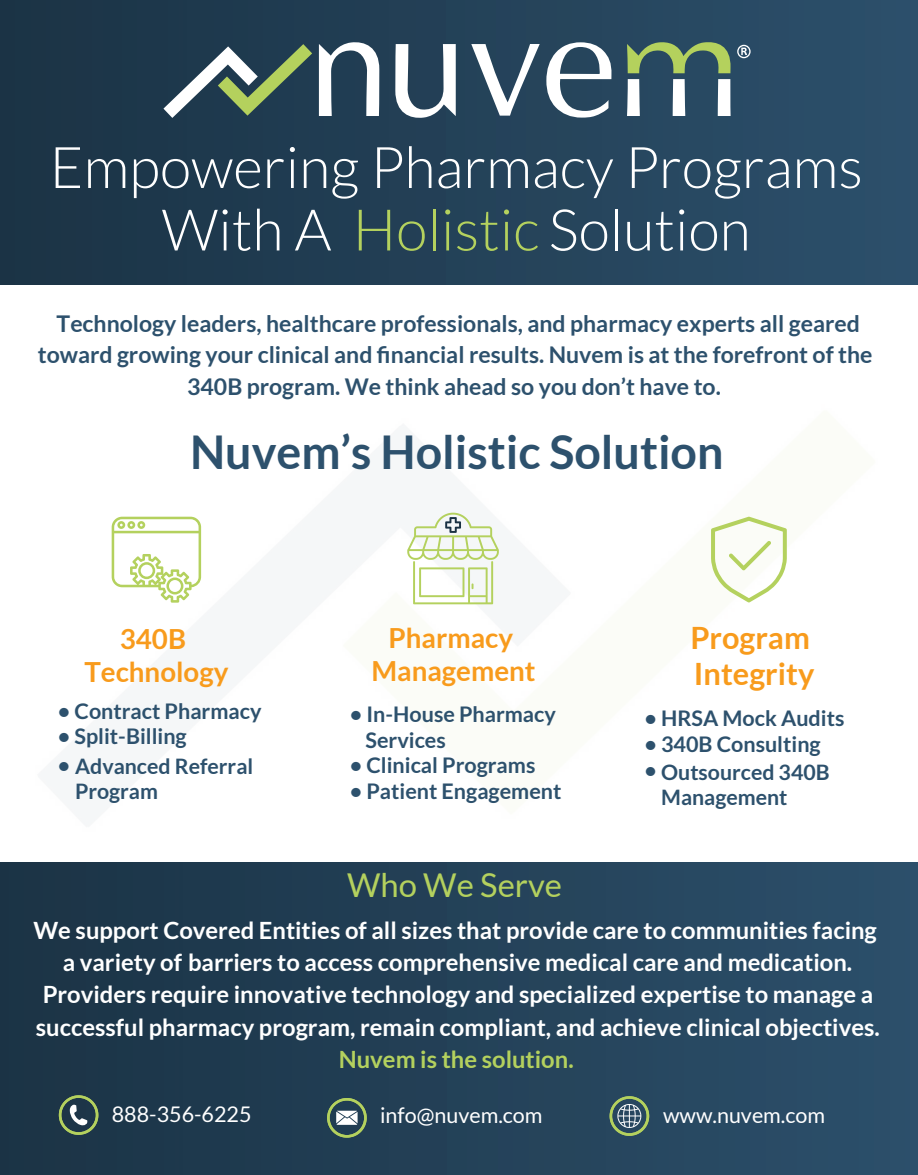
<style>
.page{position:relative;width:918px;height:1175px;background:#fff}
.page>*{position:absolute;margin:0;border:0;box-sizing:border-box;transform-origin:0 0}
.t1{font:300 57.45px/62.4px "Lato";color:#fff;text-align:center}
.t2{font:700 46.5px "Lato";color:#2d516d}
.t3{font:32.85px "Lato";color:#b4d15e}
.t4{font:700 30.75px/35.7px "Lato";color:#f89b1c}
.t5{font:700 27.75px/33.2px "Lato";color:#f89b1c;text-align:center}
.t6{font:700 23.85px/32.4px "Lato";color:#fff;text-align:center}
.t7{font:700 23.85px "Lato";color:#b4d15e}
.t8{font:700 23.1px/31.2px "Lato";color:#2d516d;text-align:center}
.t9{font:700 21.6px/25.3px "Lato";color:#2d516d}
.t10{font:21.6px "Lato";color:#fff}
.t11{font:700 21.3px/25.2px "Lato";color:#2d516d}
.s1{color:#b4d15e}
</style>
<div class="page">
<div style="left:0;top:863px;width:918px;height:311px;background:linear-gradient(to right,#1b3345,#2c4f6b)"></div>
<svg style="left:59px;top:1095px;width:39px;height:39px;background:#51685d"></svg>
<svg style="left:327px;top:1098px;width:40px;height:39px;background:#647c71"></svg>
<svg style="left:610px;top:1096px;width:39px;height:39px;background:#5f7a71"></svg>
<div style="left:0;top:0;width:918px;height:284px;background:linear-gradient(to right,#1a3244,#2c506b)"></div>
<svg style="left:711px;top:516px;width:76px;height:86px"></svg>
<svg style="left:407px;top:512px;width:92px;height:92px"></svg>
<svg style="left:112px;top:516px;width:89px;height:86px"></svg>
<svg style="left:627px;top:79px;width:13px;height:37px"></svg>
<svg style="left:673px;top:79px;width:12px;height:37px"></svg>
<svg style="left:627px;top:42px;width:104px;height:31px;background:#65855f"></svg>
<svg style="left:718px;top:79px;width:13px;height:37px"></svg>
<svg style="left:546px;top:42px;width:66px;height:76px"></svg>
<svg style="left:319px;top:42px;width:60px;height:74px"></svg>
<svg style="left:395px;top:44px;width:61px;height:74px"></svg>
<svg style="left:471px;top:44px;width:69px;height:72px"></svg>
<svg style="left:737px;top:45px;width:14px;height:13px"></svg>
<svg style="left:163px;top:44px;width:149px;height:74px;background:#526a69"></svg>
<h1 class="t1" style="left:50px;top:136px;width:815px">Empowering Pharmacy Programs<br>With A <span class="s1">Holistic</span> Solution</h1>
<p class="t8" style="left:38px;top:308px;width:836px">Technology leaders, healthcare professionals, and pharmacy experts all geared toward growing your clinical and financial results. Nuvem is at the forefront of the<br>340B program. We think ahead so you don’t have to.</p>
<h2 class="t2" style="left:190px;top:425px;width:535px">Nuvem’s Holistic Solution</h2>
<p class="t5" style="left:84px;top:622px;width:146px">340B<br>Technology</p>
<p class="t5" style="left:371px;top:621px;width:166px">Pharmacy<br>Management</p>
<p class="t4" style="left:690px;top:619px;width:126px">Program<br>Integrity</p>
<p class="t9" style="left:58px;top:698px;width:205px">• Contract Pharmacy</p>
<p class="t9" style="left:58px;top:723px;width:130px">• Split-Billing</p>
<p class="t9" style="left:366px;top:701px;width:192px;text-indent:-16px">• In-House Pharmacy<br>Services</p>
<p class="t9" style="left:350px;top:752px;width:187px">• Clinical Programs</p>
<p class="t9" style="left:350px;top:777px;width:213px">• Patient Engagement</p>
<p class="t9" style="left:644px;top:705px;width:202px">• HRSA Mock Audits</p>
<p class="t9" style="left:644px;top:731px;width:178px">• 340B Consulting</p>
<p class="t11" style="left:75px;top:753px;width:180px;text-indent:-17px">• Advanced Referral<br>Program</p>
<p class="t11" style="left:661px;top:759px;width:170px">Outsourced 340B<br>Management</p>
<p class="t11" style="left:644px;top:757px;width:14px">•</p>
<h3 class="t3" style="left:347px;top:867px;width:217px">Who We Serve</h3>
<p class="t6" style="left:33px;top:913px;width:848px">We support Covered Entities of all sizes that provide care to communities facing a variety of barriers to access comprehensive medical care and medication.<br>Providers require innovative technology and specialized expertise to manage a successful pharmacy program, remain compliant, and achieve clinical objectives.</p>
<p class="t7" style="left:339px;top:1045px;width:236px">Nuvem is the solution.</p>
<p class="t10" style="left:112px;top:1102px;width:141px">888-356-6225</p>
<p class="t10" style="left:380px;top:1103px;width:164px">info@nuvem.com</p>
<p class="t10" style="left:663px;top:1103px;width:164px">www.nuvem.com</p>
</div>
